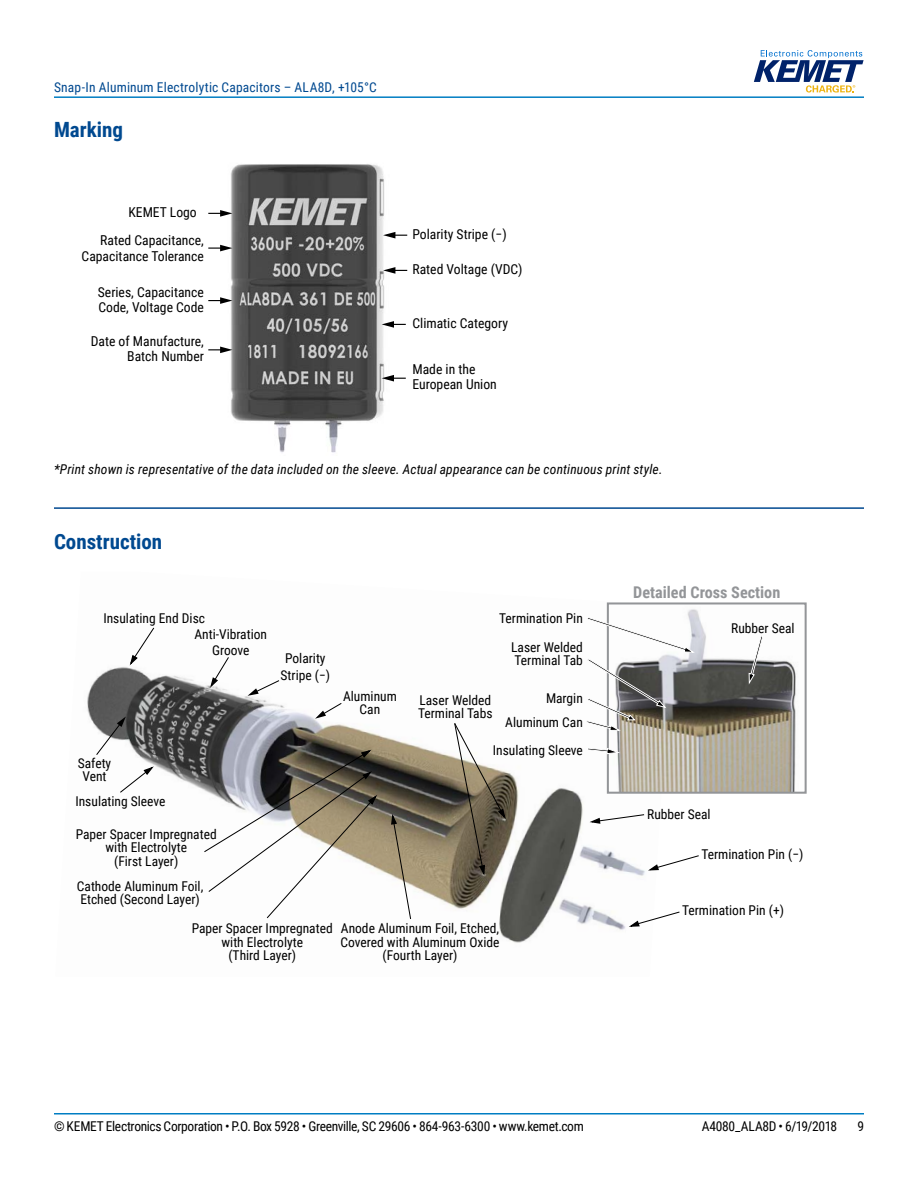
<style>
.page{position:relative;width:918px;height:1188px;background:#fff}
.page>*{position:absolute;margin:0;border:0;box-sizing:border-box;transform-origin:0 0}
.t1{font:700 21px "Roboto Condensed";color:#004990}
.t2{font:700 16.2px "Roboto Condensed";color:#939598}
.t3{font:13.65px/15.1px "Roboto Condensed";color:#000}
.t4{font:13.5px/13.5px "Roboto Condensed";color:#000;text-align:center}
.t5{font:13.5px "Roboto Condensed";letter-spacing:-.025em;color:#000}
.t6{font:italic 13.5px "Roboto Condensed";letter-spacing:.01em;color:#000}
.t7{font:13.5px "Roboto Condensed";letter-spacing:.01em;color:#004990}
</style>
<div class="page">
<hr style="left:54px;top:1113px;width:810px;height:2px;background:#007dc3">
<hr style="left:54px;top:96px;width:810px;height:2px;background:#007dc3">
<svg style="left:754px;top:50px;width:110px;height:43px"></svg>
<hr style="left:54px;top:507px;width:810px;height:2px;background:#004990">
<img style="left:220px;top:164px;width:188px;height:289px">
<svg style="left:208px;top:245px;width:24px;height:6px"></svg>
<svg style="left:208px;top:210px;width:24px;height:7px"></svg>
<svg style="left:383px;top:267px;width:24px;height:7px"></svg>
<svg style="left:383px;top:232px;width:24px;height:6px"></svg>
<svg style="left:208px;top:297px;width:24px;height:7px"></svg>
<svg style="left:208px;top:347px;width:24px;height:6px"></svg>
<svg style="left:382px;top:321px;width:24px;height:7px"></svg>
<svg style="left:382px;top:375px;width:24px;height:7px"></svg>
<img style="left:87px;top:602px;width:558px;height:341px">
<img style="left:611px;top:605px;width:185px;height:186px">
<div style="left:607px;top:602px;width:200px;height:192px;border:2px solid #939598"></div>
<svg style="left:648px;top:855px;width:51px;height:16px"></svg>
<svg style="left:748px;top:635px;width:16px;height:50px"></svg>
<svg style="left:209px;top:656px;width:21px;height:34px"></svg>
<svg style="left:315px;top:702px;width:28px;height:17px"></svg>
<svg style="left:453px;top:722px;width:54px;height:156px"></svg>
<svg style="left:587px;top:814px;width:58px;height:11px"></svg>
<svg style="left:586px;top:616px;width:110px;height:115px"></svg>
<svg style="left:587px;top:747px;width:34px;height:7px"></svg>
<svg style="left:119px;top:765px;width:37px;height:29px"></svg>
<svg style="left:128px;top:627px;width:27px;height:41px"></svg>
<svg style="left:626px;top:911px;width:54px;height:17px"></svg>
<svg style="left:390px;top:811px;width:22px;height:109px"></svg>
<svg style="left:203px;top:748px;width:176px;height:171px"></svg>
<svg style="left:95px;top:716px;width:31px;height:40px"></svg>
<svg style="left:248px;top:679px;width:32px;height:17px"></svg>
<p class="t7" style="left:54px;top:78px;width:324px">Snap-In Aluminum Electrolytic Capacitors – ALA8D, +105°C</p>
<h1 class="t1" style="left:54px;top:115px;width:71px">Marking</h1>
<p class="t3" style="left:100px;top:198px;width:105px;line-height:28px;text-indent:28px">KEMET Logo<br>Rated Capacitance,</p>
<p class="t3" style="left:82px;top:248px;width:124px">Capacitance Tolerance</p>
<p class="t3" style="left:98px;top:284px;width:108px">Series, Capacitance<br>Code, Voltage Code</p>
<p class="t3" style="left:91px;top:333px;width:115px;text-align:right">Date of Manufacture,<br>Batch Number</p>
<p class="t3" style="left:412px;top:226px;width:96px">Polarity Stripe (−)</p>
<p class="t3" style="left:412px;top:261px;width:112px">Rated Voltage (VDC)</p>
<p class="t3" style="left:412px;top:315px;width:97px">Climatic Category</p>
<p class="t3" style="left:412px;top:361px;width:86px">Made in the<br>European Union</p>
<p class="t6" style="left:54px;top:460px;width:610px">*Print shown is representative of the data included on the sleeve. Actual appearance can be continuous print style.</p>
<h1 class="t1" style="left:54px;top:527px;width:110px">Construction</h1>
<p class="t4" style="left:103px;top:611px;width:103px">Insulating End Disc</p>
<p class="t4" style="left:194px;top:626px;width:74px;line-height:16.2px">Anti-Vibration<br>Groove</p>
<p class="t4" style="left:281px;top:650px;width:51px;line-height:16.2px">Polarity<br>Stripe (−)</p>
<p class="t4" style="left:343px;top:689px;width:55px">Aluminum<br>Can</p>
<p class="t4" style="left:78px;top:756px;width:35px">Safety<br>Vent</p>
<p class="t4" style="left:75px;top:794px;width:92px">Insulating Sleeve</p>
<p class="t4" style="left:76px;top:827px;width:143px">Paper Spacer Impregnated with Electrolyte<br>(First Layer)</p>
<p class="t4" style="left:77px;top:879px;width:128px;text-align:left">Cathode Aluminum Foil,<br>Etched (Second Layer)</p>
<p class="t4" style="left:499px;top:603px;width:85px;line-height:28.8px;text-align:right">Termination Pin<br>Laser Welded</p>
<p class="t4" style="left:515px;top:653px;width:70px">Terminal Tab</p>
<p class="t4" style="left:546px;top:691px;width:38px">Margin</p>
<p class="t4" style="left:418px;top:693px;width:76px;text-align:left">Laser Welded<br>Terminal Tabs</p>
<p class="t4" style="left:493px;top:707px;width:92px;line-height:28.3px;text-align:right">Aluminum Can<br>Insulating Sleeve</p>
<p class="t4" style="left:192px;top:921px;width:143px">Paper Spacer Impregnated with Electrolyte<br>(Third Layer)</p>
<p class="t4" style="left:341px;top:921px;width:160px">Anode Aluminum Foil, Etched,<br>Covered with Aluminum Oxide (Fourth Layer)</p>
<p class="t2" style="left:633px;top:581px;width:149px">Detailed Cross Section</p>
<p class="t4" style="left:731px;top:621px;width:65px">Rubber Seal</p>
<p class="t4" style="left:647px;top:807px;width:65px">Rubber Seal</p>
<p class="t4" style="left:701px;top:847px;width:104px">Termination Pin (−)</p>
<p class="t4" style="left:682px;top:903px;width:103px">Termination Pin (+)</p>
<p class="t5" style="left:54px;top:1116px;width:531px">© KEMET Electronics Corporation • P.O. Box 5928 • Greenville, SC 29606 • 864-963-6300 • www.kemet.com</p>
<p class="t5" style="left:702px;top:1116px;width:137px">A4080_ALA8D • 6/19/2018</p>
<p class="t4" style="left:857px;top:1119px;width:8px">9</p>
</div>
